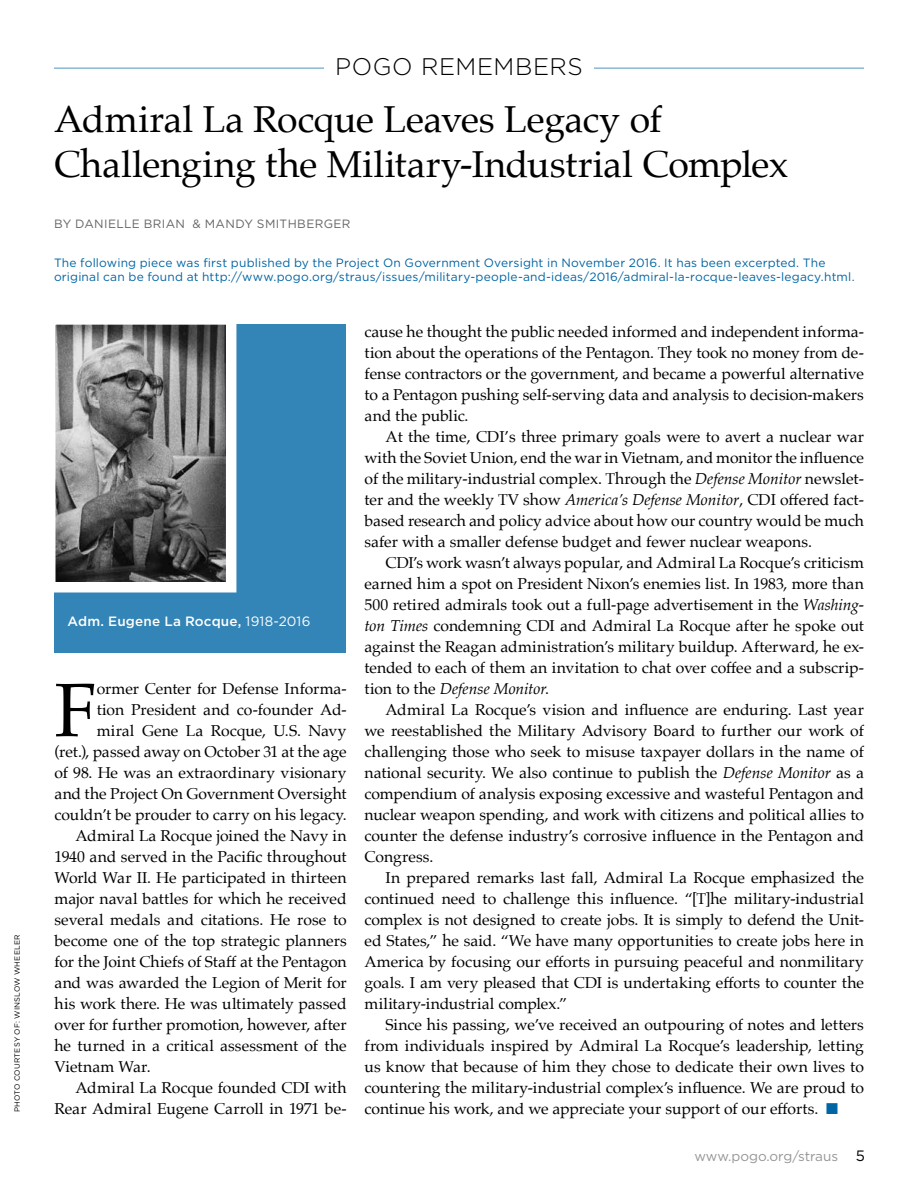
<style>
.page{position:relative;width:918px;height:1188px;background:#fff}
.page>*{position:absolute;margin:0;border:0;box-sizing:border-box;transform-origin:0 0}
.t1{font:75.9px "Palatino";color:#000}
.t2{font:37.5px/45px "Palatino";letter-spacing:-.01em;color:#000}
.t3{font:300 24px "Gotham";letter-spacing:.025em;color:#000}
.t4{font:15.75px/21px "Palatino";color:#000;text-align:justify}
.t5{font:500 13.5px "Gotham";letter-spacing:.015em;color:#fff}
.t6{font:13.5px "Gotham";color:#939598}
.t7{font:12px/14.4px "Gotham";letter-spacing:.015em;color:#0065a4}
.t8{font:12px "Gotham";letter-spacing:.03em;color:#636466}
.t9{font:7.5px "Gotham";letter-spacing:.025em;color:#000}
.s1{font-weight:400}
.s2{font-style:italic}
.s3{color:#0065a4}
.s4{font-size:15px;color:#000}
</style>
<div class="page">
<div style="left:54px;top:324px;width:292px;height:328px;background:#3384b7"></div>
<hr style="left:54px;top:68px;width:270px;height:1px;background:#4d93c0">
<hr style="left:594px;top:68px;width:270px;height:1px;background:#4d93c0">
<img style="left:56px;top:325px;width:169px;height:256px">
<div style="left:45px;top:314px;width:191px;height:278px;border:10px solid #fff"></div>
<p class="t9" style="left:13px;top:1112px;width:179px;rotate:-90deg">PHOTO COURTESY OF: WINSLOW WHEELER</p>
<h3 class="t3" style="left:335px;top:54px;width:249px">POGO REMEMBERS</h3>
<h2 class="t2" style="left:54px;top:96px;width:736px">Admiral La Rocque Leaves Legacy of<br>Challenging the Military-Industrial Complex</h2>
<p class="t8" style="left:54px;top:217px;width:298px">BY DANIELLE BRIAN &amp; MANDY SMITHBERGER</p>
<p class="t7" style="left:54px;top:255px;width:802px">The following piece was first published by the Project On Government Oversight in November 2016. It has been excerpted. The original can be found at http://www.pogo.org/straus/issues/military-people-and-ideas/2016/admiral-la-rocque-leaves-legacy.html.</p>
<p class="t5" style="left:68px;top:613px;width:245px">Adm. Eugene La Rocque, <span class="s1">1918-2016</span></p>
<h1 class="t1" style="left:54px;top:647px;width:44px">F</h1>
<p class="t4" style="left:97px;top:678px;width:251px">ormer Center for Defense Informa-</p>
<p class="t4" style="left:97px;top:699px;width:251px">tion President and co-founder Ad-</p>
<p class="t4" style="left:97px;top:720px;width:251px">miral Gene La Rocque, U.S. Navy</p>
<p class="t4" style="left:54px;top:741px;width:294px">(ret.), passed away on October 31 at the age</p>
<p class="t4" style="left:54px;top:762px;width:294px">of 98. He was an extraordinary visionary</p>
<p class="t4" style="left:54px;top:783px;width:294px">and the Project On Government Oversight</p>
<p class="t4" style="left:54px;top:804px;width:294px">couldn’t be prouder to carry on his legacy.</p>
<p class="t4" style="left:75px;top:825px;width:273px">Admiral La Rocque joined the Navy in</p>
<p class="t4" style="left:54px;top:846px;width:294px">1940 and served in the Pacific throughout</p>
<p class="t4" style="left:54px;top:867px;width:294px">World War II. He participated in thirteen</p>
<p class="t4" style="left:54px;top:888px;width:294px">major naval battles for which he received</p>
<p class="t4" style="left:54px;top:909px;width:294px">several medals and citations. He rose to</p>
<p class="t4" style="left:54px;top:930px;width:294px">become one of the top strategic planners</p>
<p class="t4" style="left:54px;top:951px;width:294px">for the Joint Chiefs of Staff at the Pentagon</p>
<p class="t4" style="left:54px;top:972px;width:294px">and was awarded the Legion of Merit for</p>
<p class="t4" style="left:54px;top:993px;width:294px">his work there. He was ultimately passed</p>
<p class="t4" style="left:54px;top:1014px;width:294px">over for further promotion, however, after</p>
<p class="t4" style="left:54px;top:1035px;width:294px">he turned in a critical assessment of the</p>
<p class="t4" style="left:54px;top:1056px;width:98px">Vietnam War.</p>
<p class="t4" style="left:75px;top:1077px;width:273px">Admiral La Rocque founded CDI with</p>
<p class="t4" style="left:54px;top:1098px;width:294px">Rear Admiral Eugene Carroll in 1971 be-</p>
<p class="t4" style="left:364px;top:321px;width:501px">cause he thought the public needed informed and independent informa&shy;tion about the operations of the Pentagon. They took no money from de&shy;fense contractors or the government, and became a powerful alternative to a Pentagon pushing self-serving data and analysis to decision-makers and the public.</p>
<p class="t4" style="left:364px;top:426px;width:501px;text-indent:21px">At the time, CDI’s three primary goals were to avert a nuclear war with the Soviet Union, end the war in Vietnam, and monitor the influence of the military-industrial complex. Through the <span class="s2">Defense Monitor</span> newslet&shy;ter and the weekly TV show <span class="s2">America’s Defense Monitor</span>, CDI offered fact&shy;based research and policy advice about how our country would be much safer with a smaller defense budget and fewer nuclear weapons.</p>
<p class="t4" style="left:364px;top:552px;width:501px;text-indent:21px">CDI’s work wasn’t always popular, and Admiral La Rocque’s criticism earned him a spot on President Nixon’s enemies list. In 1983, more than 500 retired admirals took out a full-page advertisement in the <span class="s2">Washing&shy;ton Times</span> condemning CDI and Admiral La Rocque after he spoke out against the Reagan administration’s military buildup. Afterward, he ex&shy;tended to each of them an invitation to chat over coffee and a subscrip&shy;tion to the <span class="s2">Defense Monitor</span>.</p>
<p class="t4" style="left:364px;top:699px;width:501px;text-indent:21px">Admiral La Rocque’s vision and influence are enduring. Last year we reestablished the Military Advisory Board to further our work of challenging those who seek to misuse taxpayer dollars in the name of national security. We also continue to publish the <span class="s2">Defense Monitor</span> as a compendium of analysis exposing excessive and wasteful Pentagon and nuclear weapon spending, and work with citizens and political allies to counter the defense industry’s corrosive influence in the Pentagon and Congress.</p>
<p class="t4" style="left:364px;top:867px;width:501px;text-indent:21px">In prepared remarks last fall, Admiral La Rocque emphasized the continued need to challenge this influence. “[T]he military-industrial complex is not designed to create jobs. It is simply to defend the Unit&shy;ed States,” he said. “We have many opportunities to create jobs here in America by focusing our efforts in pursuing peaceful and nonmilitary goals. I am very pleased that CDI is undertaking efforts to counter the military-industrial complex.”</p>
<p class="t4" style="left:364px;top:1014px;width:501px;text-indent:21px">Since his passing, we’ve received an outpouring of notes and letters from individuals inspired by Admiral La Rocque’s leadership, letting us know that because of him they chose to dedicate their own lives to countering the military-industrial complex’s influence. We are proud to continue his work, and we appreciate your support of our efforts. <span class="s3">■</span></p>
<p class="t6" style="left:694px;top:1148px;width:172px">www.pogo.org/straus <span class="s4">5</span></p>
</div>
